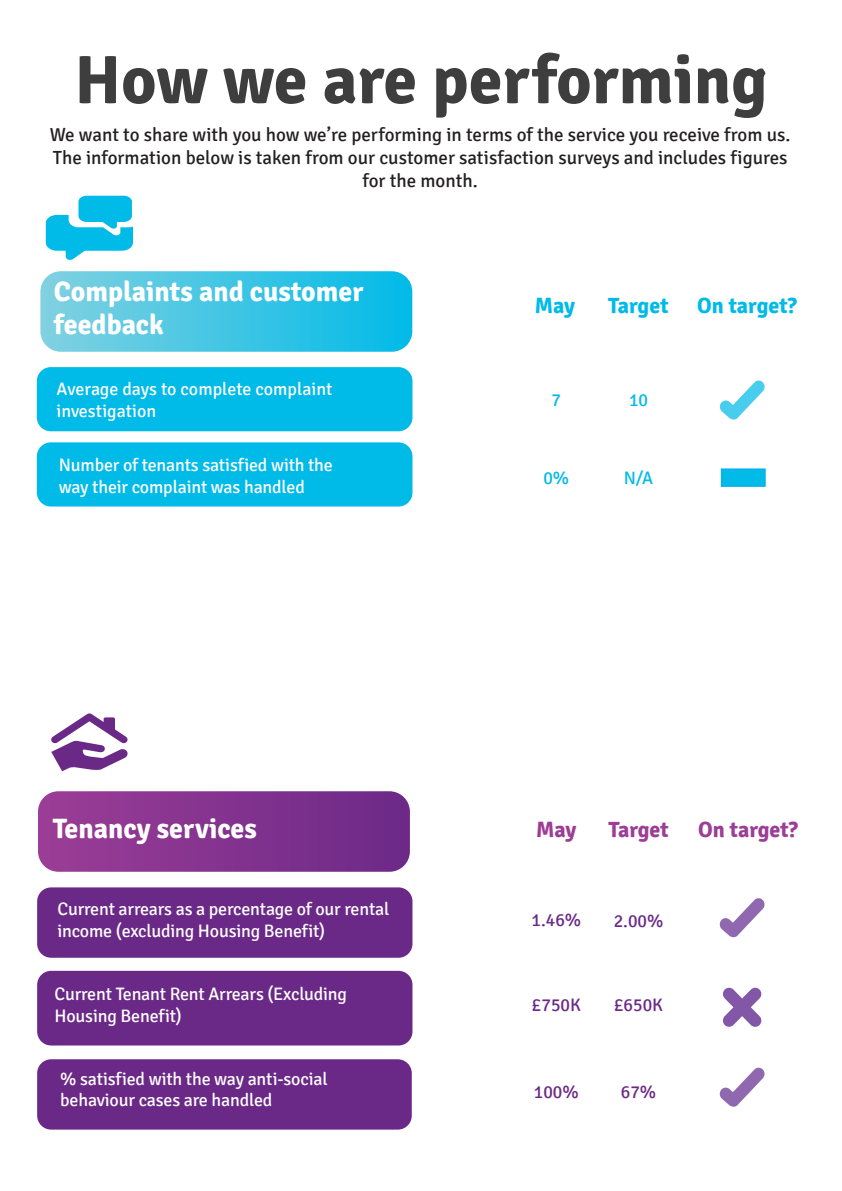
<style>
.page{position:relative;width:842px;height:1191px;background:#fff}
.page>*{position:absolute;margin:0;border:0;box-sizing:border-box;transform-origin:0 0}
.t1{font:700 68px "Signika";color:#3e3e3f}
.t2{font:700 28px/33.6px "Signika";color:#fff}
.t3{font:700 22px "Signika";color:#00bae8}
.t4{font:700 22px "Signika";color:#9c3d96}
.t5{font:19px/22.8px "Signika";color:#231f20;text-align:center}
.t6{font:18px/21.6px "Signika";letter-spacing:-.01em;color:#fff}
.t7{font:18px "Signika";color:#6b2987}
.t8{font:18px "Signika";color:#00bae8}
</style>
<div class="page">
<svg style="left:39px;top:792px;width:370px;height:78px;background:#84348f"></svg>
<div style="left:34px;top:787px;width:380px;height:88px;border:4px solid #fff;border-radius:22px"></div>
<div style="left:37px;top:367px;width:375px;height:64px;background:#00bae8;border-radius:14px"></div>
<div style="left:37px;top:442px;width:375px;height:64px;background:#00bae8;border-radius:14px"></div>
<svg style="left:46px;top:196px;width:87px;height:64px"></svg>
<svg style="left:51px;top:713px;width:77px;height:58px"></svg>
<div style="left:37px;top:887px;width:375px;height:70px;background:#6b2987;border-radius:14px"></div>
<div style="left:37px;top:970px;width:375px;height:75px;background:#6b2987;border-radius:14px"></div>
<div style="left:37px;top:1059px;width:375px;height:70px;background:#6b2987;border-radius:14px"></div>
<div style="left:721px;top:468px;width:45px;height:19px;background:#00bae8;border:1px solid #00aeef"></div>
<svg style="left:723px;top:987px;width:39px;height:40px"></svg>
<svg style="left:41px;top:272px;width:370px;height:79px;background:#43c6e4"></svg>
<div style="left:36px;top:267px;width:380px;height:89px;border:4px solid #fff;border-radius:22px"></div>
<svg style="left:719px;top:380px;width:46px;height:40px"></svg>
<svg style="left:719px;top:898px;width:46px;height:39px"></svg>
<svg style="left:719px;top:1067px;width:46px;height:40px"></svg>
<p class="t1" style="left:74px;top:39px;width:694px">How we are performing</p>
<p class="t5" style="left:50px;top:124px;width:742px">We want to share with you how we’re performing in terms of the service you receive from us.<br>The information below is taken from our customer satisfaction surveys and includes figures for the month.</p>
<p class="t2" style="left:54px;top:275px;width:311px">Complaints and customer feedback</p>
<p class="t6" style="left:57px;top:378px;width:277px">Average days to complete complaint</p>
<p class="t6" style="left:57px;top:400px;width:101px">investigation</p>
<p class="t6" style="left:59px;top:455px;width:275px">Number of tenants satisfied with the way their complaint was handled</p>
<p class="t2" style="left:53px;top:812px;width:206px">Tenancy services</p>
<p class="t6" style="left:57px;top:898px;width:333px">Current arrears as a percentage of our rental income (excluding Housing Benefit)</p>
<p class="t6" style="left:54px;top:983px;width:294px">Current Tenant Rent Arrears (Excluding<br>Housing Benefit)</p>
<p class="t6" style="left:60px;top:1068px;width:269px">% satisfied with the way anti-social behaviour cases are handled</p>
<p class="t3" style="left:535px;top:292px;width:42px">May</p>
<p class="t3" style="left:608px;top:292px;width:62px">Target</p>
<p class="t3" style="left:697px;top:292px;width:101px">On target?</p>
<p class="t8" style="left:552px;top:389px;width:11px">7</p>
<p class="t8" style="left:629px;top:389px;width:21px">10</p>
<p class="t8" style="left:543px;top:467px;width:27px">0%</p>
<p class="t8" style="left:624px;top:468px;width:31px">N/A</p>
<p class="t4" style="left:536px;top:816px;width:42px">May</p>
<p class="t4" style="left:608px;top:816px;width:62px">Target</p>
<p class="t4" style="left:698px;top:816px;width:101px">On target?</p>
<p class="t7" style="left:531px;top:910px;width:51px">1.46%</p>
<p class="t7" style="left:614px;top:910px;width:51px">2.00%</p>
<p class="t7" style="left:532px;top:994px;width:50px">£750K</p>
<p class="t7" style="left:614px;top:994px;width:50px">£650K</p>
<p class="t7" style="left:534px;top:1081px;width:46px">100%</p>
<p class="t7" style="left:621px;top:1081px;width:37px">67%</p>
</div>
